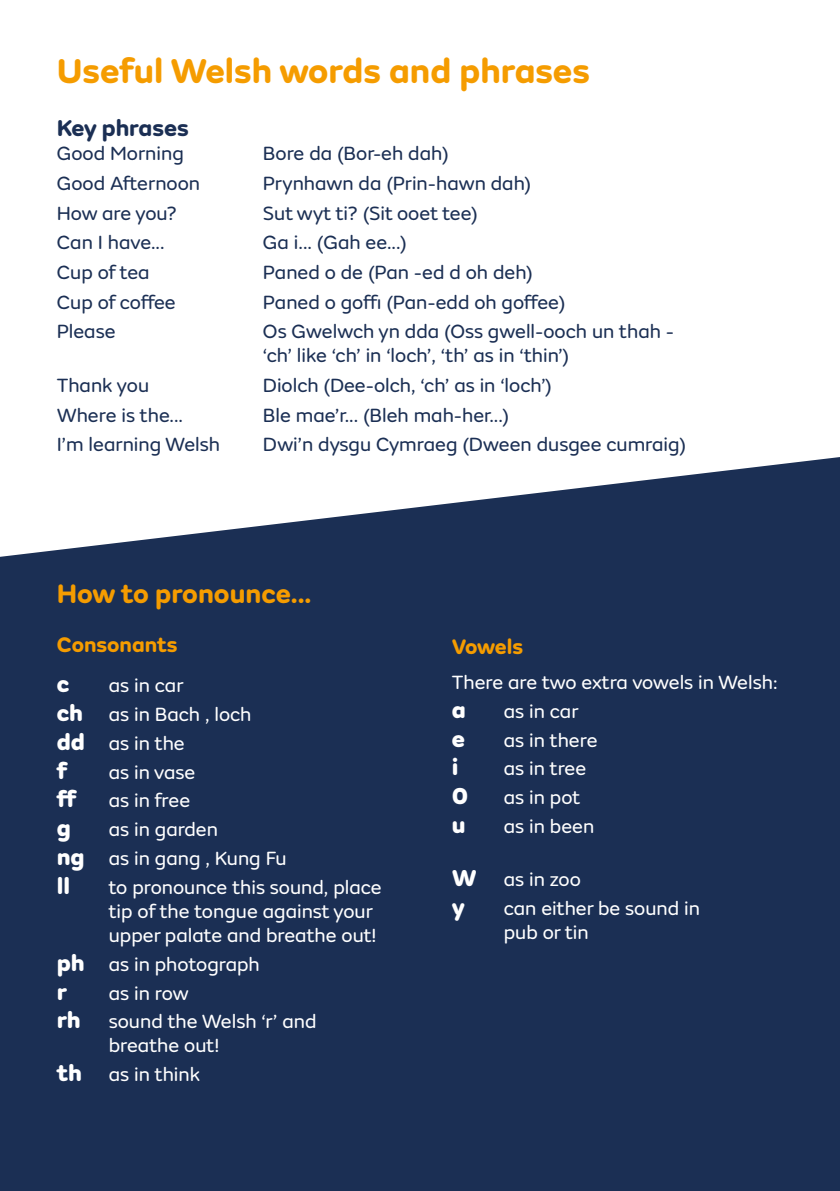
<style>
.page{position:relative;width:840px;height:1191px;background:#fff}
.page>*{position:absolute;margin:0;border:0;box-sizing:border-box;transform-origin:0 0}
.t1{font:700 36px "FS Aldrin";color:#f59c00}
.t2{font:700 28px "FS Aldrin";color:#f59c00}
.t3{font:800 24px "FS Aldrin";color:#fff}
.t4{font:700 24px "FS Aldrin";color:#1b2f54}
.t5{font:700 22px "FS Aldrin";color:#f59c00}
.t6{font:20px/24px "FS Aldrin";color:#1b2f54}
.t7{font:20px/28.8px "FS Aldrin";color:#fff}
.s1{font-weight:800;font-size:24px}
</style>
<div class="page">
<div style="left:0;top:921px;width:839px;height:270px;background:#1b2f54"></div>
<svg style="left:1px;top:457px;width:838px;height:464px;background:#334566"></svg>
<img style="left:0;top:0;width:1px;height:1191px">
<h1 class="t1" style="left:57px;top:48px;width:534px">Useful Welsh words and phrases</h1>
<p class="t4" style="left:57px;top:113px;width:133px">Key phrases</p>
<p class="t6" style="left:57px;top:141px;width:128px">Good Morning</p>
<p class="t6" style="left:263px;top:141px;width:187px">Bore da (Bor-eh dah)</p>
<p class="t6" style="left:57px;top:171px;width:145px">Good Afternoon</p>
<p class="t6" style="left:263px;top:171px;width:270px">Prynhawn da (Prin-hawn dah)</p>
<p class="t6" style="left:57px;top:201px;width:121px">How are you?</p>
<p class="t6" style="left:263px;top:201px;width:216px">Sut wyt ti? (Sit ooet tee)</p>
<p class="t6" style="left:57px;top:230px;width:109px">Can I have...</p>
<p class="t6" style="left:263px;top:230px;width:145px">Ga i... (Gah ee...)</p>
<p class="t6" style="left:57px;top:260px;width:94px">Cup of tea</p>
<p class="t6" style="left:263px;top:260px;width:271px">Paned o de (Pan -ed d oh deh)</p>
<p class="t6" style="left:57px;top:290px;width:120px">Cup of coffee</p>
<p class="t6" style="left:263px;top:290px;width:304px">Paned o goffi (Pan-edd oh goffee)</p>
<p class="t6" style="left:57px;top:319px;width:60px">Please</p>
<p class="t6" style="left:263px;top:319px;width:412px">Os Gwelwch yn dda (Oss gwell-ooch un thah - ‘ch’ like ‘ch’ in ‘loch’, ‘th’ as in ‘thin’)</p>
<p class="t6" style="left:57px;top:373px;width:94px">Thank you</p>
<p class="t6" style="left:263px;top:373px;width:290px">Diolch (Dee-olch, ‘ch’ as in ‘loch’)</p>
<p class="t6" style="left:57px;top:403px;width:128px">Where is the...</p>
<p class="t6" style="left:263px;top:403px;width:248px">Ble mae’r... (Bleh mah-her...)</p>
<p class="t6" style="left:57px;top:432px;width:165px">I’m learning Welsh</p>
<p class="t6" style="left:263px;top:432px;width:424px">Dwi’n dysgu Cymraeg (Dween dusgee cumraig)</p>
<h2 class="t2" style="left:57px;top:575px;width:256px">How to pronounce...</h2>
<p class="t5" style="left:57px;top:630px;width:122px">Consonants</p>
<p class="t3" style="left:57px;top:668px;width:14px">c</p>
<p class="t7" style="left:57px;top:671px;width:196px;text-indent:52px">as in car<br><span class="s1">ch</span> as in Bach , loch <span class="s1">dd</span> as in the</p>
<p class="t3" style="left:57px;top:754px;width:12px">f</p>
<p class="t7" style="left:109px;top:757px;width:88px">as in vase</p>
<p class="t3" style="left:57px;top:783px;width:22px">ff</p>
<p class="t7" style="left:109px;top:786px;width:83px">as in free</p>
<p class="t3" style="left:57px;top:812px;width:16px">g</p>
<p class="t7" style="left:57px;top:815px;width:231px;text-indent:52px">as in garden<br><span class="s1">ng</span> as in gang , Kung Fu</p>
<p class="t3" style="left:57px;top:869px;width:15px">ll</p>
<p class="t7" style="left:109px;top:875px;width:274px;line-height:24px">to pronounce this sound, place tip of the tongue against your upper palate and breathe out!</p>
<p class="t7" style="left:57px;top:949px;width:204px"><span class="s1">ph</span> as in photograph</p>
<p class="t3" style="left:57px;top:975px;width:12px">r</p>
<p class="t7" style="left:57px;top:978px;width:261px;text-indent:52px">as in row<br><span class="s1">rh</span> sound the Welsh ‘r’ and</p>
<p class="t7" style="left:57px;top:1031px;width:164px;text-indent:52px">breathe out! <span class="s1">th</span> as in think</p>
<p class="t5" style="left:451px;top:632px;width:73px">Vowels</p>
<p class="t7" style="left:451px;top:668px;width:327px">There are two extra vowels in Welsh:</p>
<p class="t3" style="left:451px;top:693px;width:16px">a</p>
<p class="t7" style="left:503px;top:696px;width:76px">as in car</p>
<p class="t3" style="left:451px;top:722px;width:15px">e</p>
<p class="t7" style="left:503px;top:725px;width:95px">as in there</p>
<p class="t3" style="left:451px;top:751px;width:8px">i</p>
<p class="t7" style="left:503px;top:754px;width:84px">as in tree</p>
<p class="t3" style="left:451px;top:780px;width:18px">0</p>
<p class="t7" style="left:503px;top:783px;width:78px">as in pot</p>
<p class="t3" style="left:451px;top:809px;width:15px">u</p>
<p class="t7" style="left:503px;top:812px;width:92px">as in been</p>
<p class="t7" style="left:451px;top:864px;width:131px"><span class="s1">W</span> as in zoo</p>
<p class="t3" style="left:451px;top:890px;width:15px">y</p>
<p class="t7" style="left:503px;top:896px;width:197px;line-height:24px">can either be sound in pub or tin</p>
</div>
